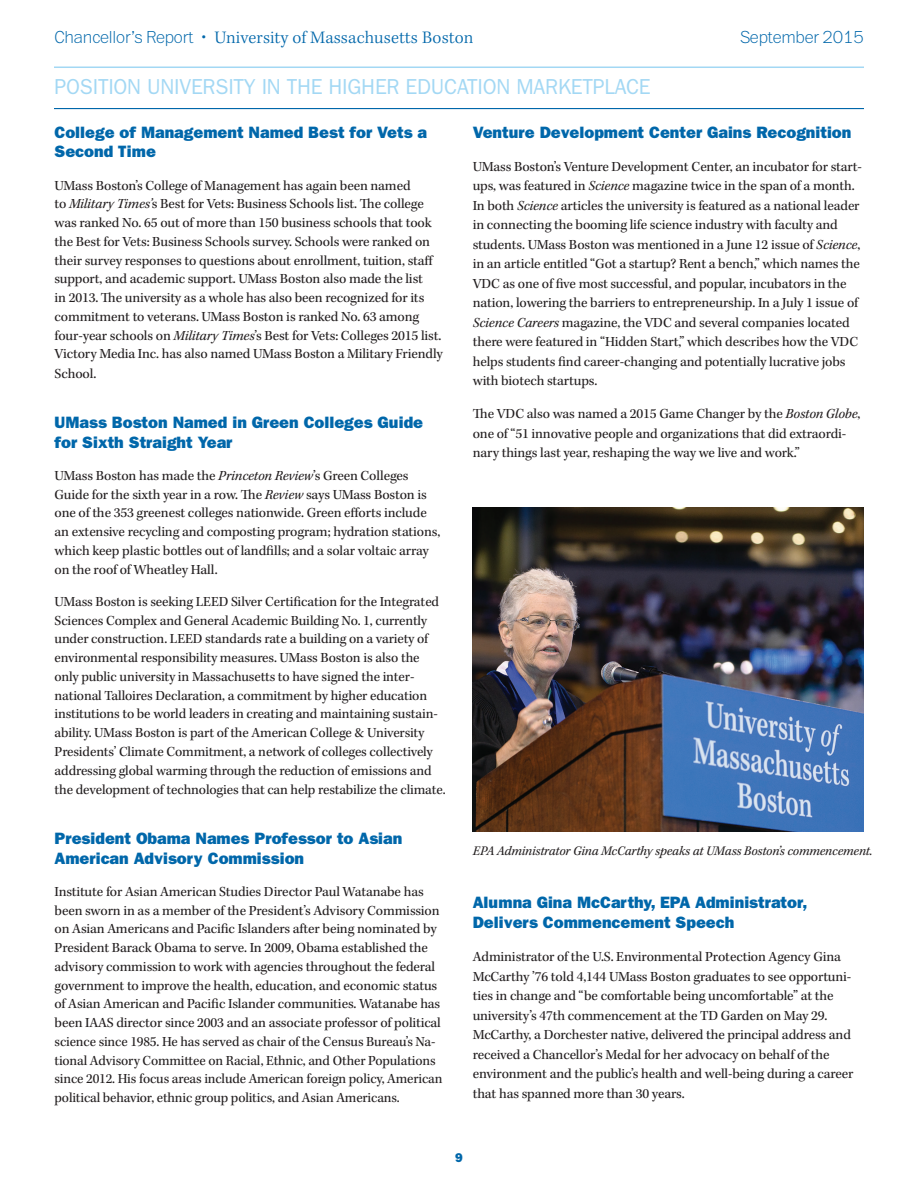
<style>
.page{position:relative;width:918px;height:1188px;background:#fff}
.page>*{position:absolute;margin:0;border:0;box-sizing:border-box;transform-origin:0 0}
.section_head_sw{font:21.75px "ITC Franklin Gothic Std";letter-spacing:-.01em;color:#a3d8f4}
.t1{font:300 18px "Kepler Std";letter-spacing:.005em;color:#0067aa}
.t2{font:100 18px "Franklin ITC Std";letter-spacing:-.01em;color:#0067aa}
.B_head_sw{font:16.5px/19.8px "ITC Franklin Gothic Std Hvy";color:#0067aa}
.Body_Copy_sw{font:14.25px/18.8px "Kepler Std";letter-spacing:-.01em;color:#231f20}
.t3{font:italic 13.5px "Kepler Std";letter-spacing:-.01em;color:#231f20}
.t4{font:12.75px "ITC Franklin Gothic Std Hvy";color:#0067aa}
.s1{font-family:"Franklin ITC Std";font-weight:100}
.s2{font-family:"ITC Franklin Gothic Std";font-weight:400}
.s3{font-style:italic}
</style>
<div class="page">
<hr style="left:54px;top:67px;width:810px;height:1px;background:#a3d8f4">
<hr style="left:54px;top:108px;width:810px;height:1px;background:#0067aa">
<img style="left:473px;top:508px;width:391px;height:324px">
<p class="t1" style="left:55px;top:28px;width:421px"><span class="s1">Chancellor’s Report</span> <span class="s2">•</span> University of Massachusetts Boston</p>
<p class="t2" style="left:740px;top:29px;width:125px">September 2015</p>
<p class="section_head_sw" style="left:55px;top:74px;width:598px">POSITION UNIVERSITY IN THE HIGHER EDUCATION MARKETPLACE</p>
<p class="B_head_sw" style="left:55px;top:122px;width:374px">College of Management Named Best for Vets a<br>Second Time</p>
<p class="Body_Copy_sw" style="left:55px;top:176px;width:390px">UMass Boston’s College of Management has again been named<br>to <span class="s3">Military Times’</span>s Best for Vets: Business Schools list. The college was ranked No. 65 out of more than 150 business schools that took the Best for Vets: Business Schools survey. Schools were ranked on their survey responses to questions about enrollment, tuition, staff support, and academic support. UMass Boston also made the list<br>in 2013. The university as a whole has also been recognized for its commitment to veterans. UMass Boston is ranked No. 63 among four-year schools on <span class="s3">Military Times</span>’s Best for Vets: Colleges 2015 list.<br>Victory Media Inc. has also named UMass Boston a Military Friendly School.</p>
<p class="B_head_sw" style="left:55px;top:412px;width:370px">UMass Boston Named in Green Colleges Guide for Sixth Straight Year</p>
<p class="Body_Copy_sw" style="left:55px;top:467px;width:387px">UMass Boston has made the <span class="s3">Princeton Review</span>’s Green Colleges Guide for the sixth year in a row. The <span class="s3">Review</span> says UMass Boston is one of the 353 greenest colleges nationwide. Green efforts include an extensive recycling and composting program; hydration stations, which keep plastic bottles out of landfills; and a solar voltaic array on the roof of Wheatley Hall.</p>
<p class="Body_Copy_sw" style="left:55px;top:593px;width:393px">UMass Boston is seeking LEED Silver Certification for the Integrated Sciences Complex and General Academic Building No. 1, currently under construction. LEED standards rate a building on a variety of environmental responsibility measures. UMass Boston is also the only public university in Massachusetts to have signed the inter&shy;national Talloires Declaration, a commitment by higher education institutions to be world leaders in creating and maintaining sustain&shy;ability. UMass Boston is part of the American College &amp; University Presidents’ Climate Commitment, a network of colleges collectively addressing global warming through the reduction of emissions and the development of technologies that can help restabilize the climate.</p>
<p class="B_head_sw" style="left:55px;top:828px;width:349px">President Obama Names Professor to Asian<br>American Advisory Commission</p>
<p class="Body_Copy_sw" style="left:55px;top:883px;width:389px">Institute for Asian American Studies Director Paul Watanabe has been sworn in as a member of the President’s Advisory Commission on Asian Americans and Pacific Islanders after being nominated by President Barack Obama to serve. In 2009, Obama established the advisory commission to work with agencies throughout the federal government to improve the health, education, and economic status of Asian American and Pacific Islander communities. Watanabe has been IAAS director since 2003 and an associate professor of political science since 1985. He has served as chair of the Census Bureau’s Na&shy;tional Advisory Committee on Racial, Ethnic, and Other Populations since 2012. His focus areas include American foreign policy, American political behavior, ethnic group politics, and Asian Americans.</p>
<p class="B_head_sw" style="left:473px;top:122px;width:380px">Venture Development Center Gains Recognition</p>
<p class="Body_Copy_sw" style="left:473px;top:157px;width:391px;line-height:19.5px">UMass Boston’s Venture Development Center, an incubator for start&shy;ups, was featured in <span class="s3">Science</span> magazine twice in the span of a month.<br>In both <span class="s3">Science</span> articles the university is featured as a national leader in connecting the booming life science industry with faculty and students. UMass Boston was mentioned in a June 12 issue of <span class="s3">Science</span>, in an article entitled “Got a startup? Rent a bench,” which names the VDC as one of five most successful, and popular, incubators in the nation, lowering the barriers to entrepreneurship. In a July 1 issue of <span class="s3">Science Careers</span> magazine, the VDC and several companies located there were featured in “Hidden Start,” which describes how the VDC helps students find career-changing and potentially lucrative jobs with biotech startups.</p>
<p class="Body_Copy_sw" style="left:473px;top:405px;width:389px;line-height:19.5px">The VDC also was named a 2015 Game Changer by the <span class="s3">Boston Globe</span>, one of “51 innovative people and organizations that did extraordi&shy;nary things last year, reshaping the way we live and work.”</p>
<p class="t3" style="left:473px;top:843px;width:401px">EPA Administrator Gina McCarthy speaks at UMass Boston’s commencement.</p>
<p class="B_head_sw" style="left:473px;top:893px;width:336px">Alumna Gina McCarthy, EPA Administrator,<br>Delivers Commencement Speech</p>
<p class="Body_Copy_sw" style="left:473px;top:947px;width:380px;line-height:19.5px">Administrator of the U.S. Environmental Protection Agency Gina<br>McCarthy ’76 told 4,144 UMass Boston graduates to see opportuni&shy;ties in change and “be comfortable being uncomfortable” at the</p>
<p class="Body_Copy_sw" style="left:473px;top:1006px;width:380px;line-height:19.5px">university’s 47th commencement at the TD Garden on May 29.<br>McCarthy, a Dorchester native, delivered the principal address and received a Chancellor’s Medal for her advocacy on behalf of the</p>
<p class="Body_Copy_sw" style="left:473px;top:1064px;width:382px;line-height:19.5px">environment and the public’s health and well-being during a career that has spanned more than 30 years.</p>
<p class="t4" style="left:455px;top:1150px;width:9px">9</p>
</div>
